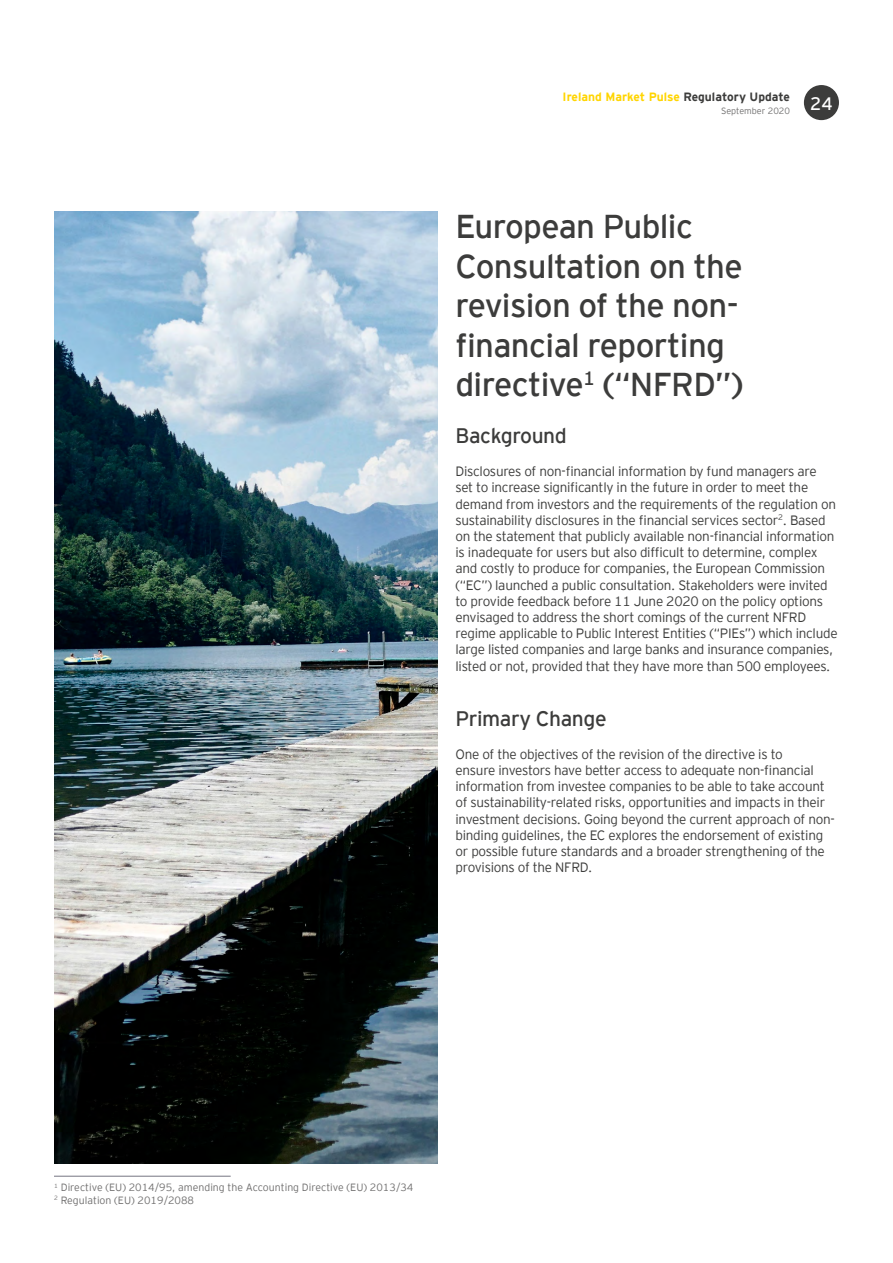
<style>
.page{position:relative;width:893px;height:1263px;background:#fff}
.page>*{position:absolute;margin:0;border:0;box-sizing:border-box;transform-origin:0 0}
.t1{font:33px/39.6px "EY Interstate";letter-spacing:-.02em;color:#3c3c3b}
.t2{font:21px "EY Interstate";letter-spacing:-.02em;color:#3c3c3b}
.t3{font:300 13.5px/16.2px "EY Interstate";letter-spacing:-.02em;color:#3c3c3b}
.t4{font:700 12px "EY Interstate";color:#ffd500}
.t5{font:300 10.5px/12.6px "EY Interstate";color:#706f6f}
.t6{font:300 9px "EY Interstate";color:#706f6f}
.s1{color:#3c3c3b}
</style>
<div class="page">
<img style="left:54px;top:212px;width:383px;height:952px">
<hr style="left:54px;top:1176px;width:177px;height:1px;background:#757582">
<div style="left:804px;top:85px;width:35px;height:35px;background:#3c3c3b;border-radius:50%"></div>
<p class="t4" style="left:563px;top:88px;width:229px">Ireland Market Pulse <span class="s1">Regulatory Update</span></p>
<p class="t6" style="left:721px;top:104px;width:113px">September 2020 <sup>24</sup></p>
<h1 class="t1" style="left:455px;top:205px;width:289px">European Public<br>Consultation on the revision of the non&shy;financial reporting directive<sup>1</sup> (“NFRD”)</h1>
<h2 class="t2" style="left:455px;top:420px;width:113px">Background</h2>
<p class="t3" style="left:455px;top:462px;width:384px">Disclosures of non-financial information by fund managers are set to increase significantly in the future in order to meet the demand from investors and the requirements of the regulation on sustainability disclosures in the financial services sector<sup>2</sup>. Based on the statement that publicly available non-financial information is inadequate for users but also difficult to determine, complex and costly to produce for companies, the European Commission (“EC”) launched a public consultation. Stakeholders were invited to provide feedback before 11 June 2020 on the policy options envisaged to address the short comings of the current NFRD regime applicable to Public Interest Entities (“PIEs”) which include large listed companies and large banks and insurance companies, listed or not, provided that they have more than 500 employees.</p>
<h2 class="t2" style="left:455px;top:703px;width:153px">Primary Change</h2>
<p class="t3" style="left:455px;top:745px;width:381px">One of the objectives of the revision of the directive is to<br>ensure investors have better access to adequate non-financial information from investee companies to be able to take account of sustainability-related risks, opportunities and impacts in their investment decisions. Going beyond the current approach of non&shy;binding guidelines, the EC explores the endorsement of existing or possible future standards and a broader strengthening of the provisions of the NFRD.</p>
<p class="t5" style="left:54px;top:1180px;width:361px"><sup>1</sup> Directive (EU) 2014/95, amending the Accounting Directive (EU) 2013/34<br><sup>2</sup> Regulation (EU) 2019/2088</p>
</div>
